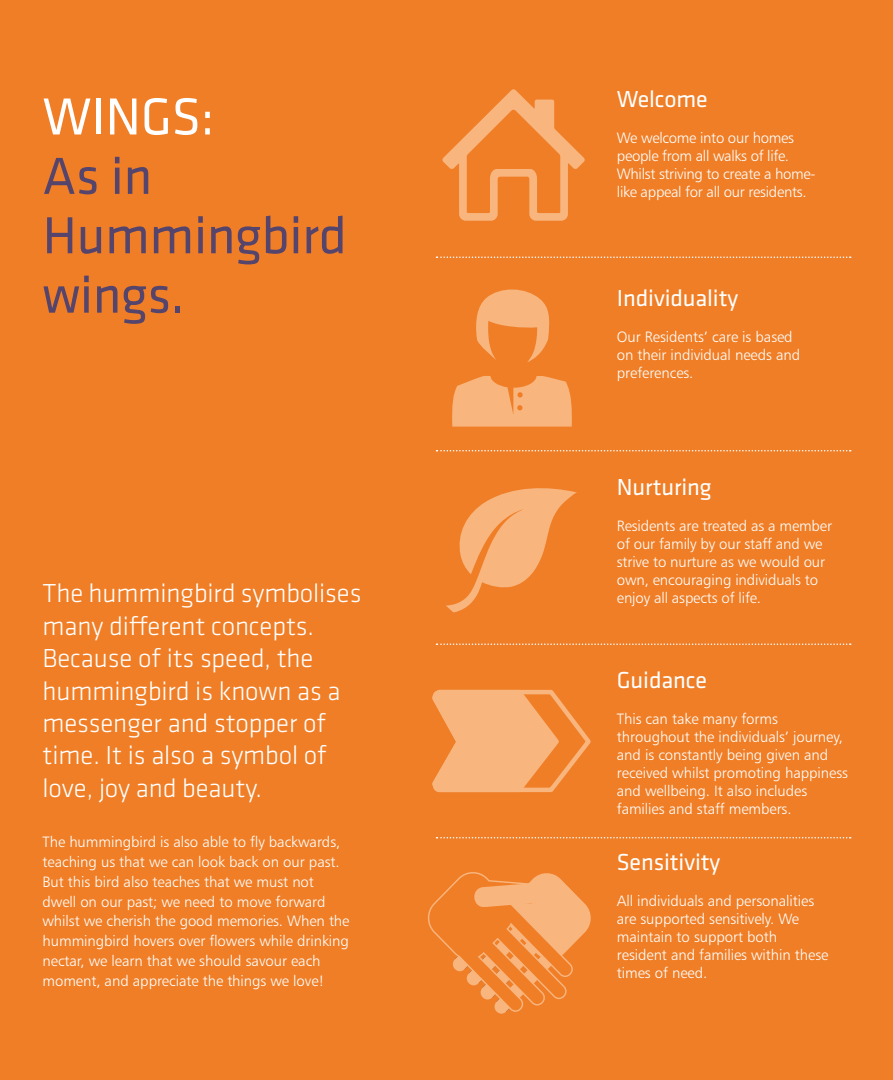
<style>
.page{position:relative;width:893px;height:1080px;background:#fff}
.page>*{position:absolute;margin:0;border:0;box-sizing:border-box;transform-origin:0 0}
.t1{font:54px/59.4px "Klavika";letter-spacing:-.005em;color:#55446c}
.t2{font:54px "Klavika";letter-spacing:-.005em;color:#fff}
.t3{font:300 27px/32.4px "Klavika";letter-spacing:-.005em;color:#fff}
.t4{font:24px "Klavika";letter-spacing:-.005em;color:#fff}
.t5{font:15px/18px "Humanist 777 BT Light B";letter-spacing:-.005em;color:#fff}
</style>
<div class="page">
<div style="left:0;top:0;width:892px;height:1080px;background:#f07e26"></div>
<svg style="left:436px;top:450px;width:415px;height:1px"></svg>
<svg style="left:436px;top:256px;width:415px;height:2px"></svg>
<svg style="left:436px;top:643px;width:415px;height:2px"></svg>
<svg style="left:436px;top:837px;width:415px;height:1px"></svg>
<svg style="left:442px;top:89px;width:143px;height:132px"></svg>
<svg style="left:452px;top:289px;width:120px;height:138px"></svg>
<svg style="left:446px;top:488px;width:131px;height:124px"></svg>
<svg style="left:432px;top:689px;width:159px;height:104px"></svg>
<svg style="left:428px;top:872px;width:163px;height:142px"></svg>
<h1 class="t2" style="left:43px;top:81px;width:173px">WINGS:</h1>
<h1 class="t1" style="left:43px;top:145px;width:306px">As in<br>Hummingbird wings.</h1>
<h2 class="t3" style="left:43px;top:577px;width:320px">The hummingbird symbolises many different concepts.<br>Because of its speed, the hummingbird is known as a messenger and stopper of time. It is also a symbol of love, joy and beauty.</h2>
<p class="t5" style="left:43px;top:832px;width:308px;line-height:19.8px">The hummingbird is also able to fly backwards, teaching us that we can look back on our past.<br>But this bird also teaches that we must not dwell on our past; we need to move forward whilst we cherish the good memories. When the hummingbird hovers over flowers while drinking nectar, we learn that we should savour each moment, and appreciate the things we love!</p>
<h3 class="t4" style="left:617px;top:84px;width:92px">Welcome</h3>
<p class="t5" style="left:617px;top:129px;width:200px">We welcome into our homes people from all walks of life.<br>Whilst striving to create a home&shy;like appeal for all our residents.</p>
<h3 class="t4" style="left:617px;top:282px;width:123px">Individuality</h3>
<p class="t5" style="left:617px;top:328px;width:185px">Our Residents’ care is based on their individual needs and preferences.</p>
<h3 class="t4" style="left:617px;top:471px;width:96px">Nurturing</h3>
<p class="t5" style="left:617px;top:516px;width:217px">Residents are treated as a member of our family by our staff and we strive to nurture as we would our own, encouraging individuals to enjoy all aspects of life.</p>
<h3 class="t4" style="left:617px;top:664px;width:92px">Guidance</h3>
<p class="t5" style="left:617px;top:709px;width:233px">This can take many forms throughout the individuals’ journey, and is constantly being given and received whilst promoting happiness and wellbeing. It also includes families and staff members.</p>
<h3 class="t4" style="left:617px;top:846px;width:105px">Sensitivity</h3>
<p class="t5" style="left:617px;top:891px;width:213px">All individuals and personalities are supported sensitively. We maintain to support both resident and families within these times of need.</p>
</div>
